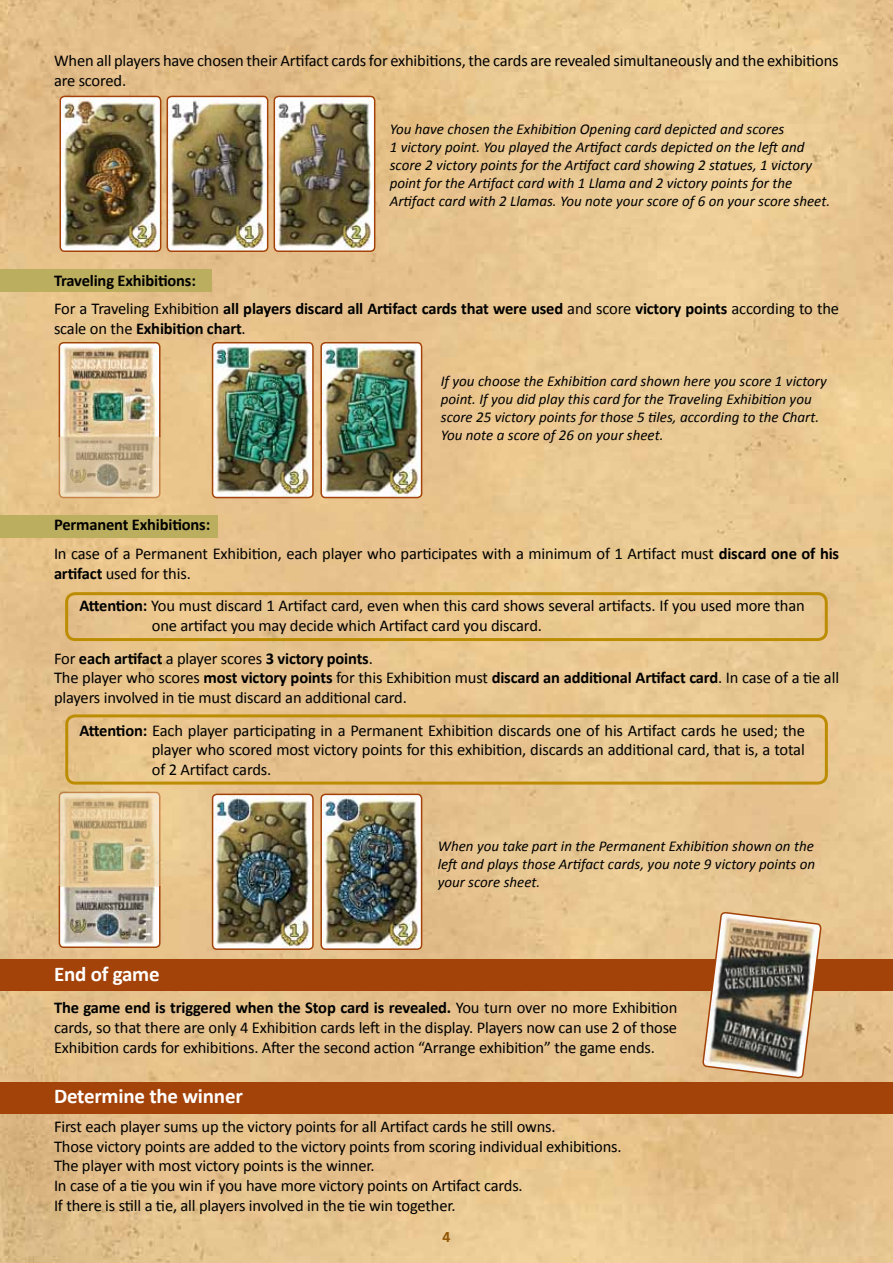
<style>
.page{position:relative;width:893px;height:1263px;background:#fff}
.page>*{position:absolute;margin:0;border:0;box-sizing:border-box;transform-origin:0 0}
.t1{font:700 21px "Calibri";letter-spacing:-.01em;color:#fff}
.t2{font:16.5px/19.8px "Calibri";letter-spacing:-.01em;color:#000}
.t3{font:700 16.5px/28.3px "Calibri";letter-spacing:-.01em;color:#000}
.t4{font:italic 15px/18px "Calibri";color:#000}
.t5{font:700 14.25px "Frutiger";color:#905501}
.s1{font-weight:400}
.s2{font-weight:700}
</style>
<div class="page">
<img style="left:0;top:0;width:893px;height:1263px">
<div style="left:0;top:1082px;width:893px;height:32px;background:#a44309"></div>
<div style="left:0;top:959px;width:893px;height:31px;background:#a44309"></div>
<div style="left:0;top:515px;width:217px;height:22px;background:#bcae5f"></div>
<div style="left:0;top:269px;width:212px;height:23px;background:#bcae5f"></div>
<div style="left:65px;top:592px;width:763px;height:49px;border:3px solid #bc8d03;border-radius:9px"></div>
<div style="left:65px;top:714px;width:763px;height:70px;border:3px solid #bc8d03;border-radius:9px"></div>
<img style="left:167px;top:96px;width:101px;height:155px">
<div style="left:167px;top:96px;width:101px;height:156px;border:2px solid #a44309;border-radius:4px"></div>
<img style="left:274px;top:96px;width:101px;height:155px">
<div style="left:274px;top:96px;width:101px;height:156px;border:2px solid #a44309;border-radius:4px"></div>
<img style="left:60px;top:96px;width:101px;height:155px">
<div style="left:60px;top:96px;width:101px;height:156px;border:2px solid #a44309;border-radius:4px"></div>
<img style="left:213px;top:794px;width:100px;height:153px">
<div style="left:212px;top:794px;width:102px;height:156px;border:2px solid #a44309;border-radius:4px"></div>
<img style="left:321px;top:794px;width:101px;height:155px">
<div style="left:320px;top:794px;width:102px;height:156px;border:2px solid #a44309;border-radius:4px"></div>
<img style="left:701px;top:904px;width:121px;height:178px">
<img style="left:323px;top:343px;width:99px;height:154px">
<div style="left:320px;top:342px;width:102px;height:156px;border:2px solid #a44309;border-radius:4px"></div>
<img style="left:215px;top:345px;width:96px;height:150px">
<div style="left:212px;top:342px;width:102px;height:156px;border:2px solid #a44309;border-radius:4px"></div>
<img style="left:59px;top:342px;width:102px;height:156px">
<img style="left:59px;top:792px;width:102px;height:156px">
<p class="t2" style="left:54px;top:51px;width:786px">When all players have chosen their Artifact cards for exhibitions, the cards are revealed simultaneously and the exhibitions are scored.</p>
<p class="t4" style="left:390px;top:119px;width:442px">You have chosen the Exhibition Opening card depicted and scores<br>1 victory point. You played the Artifact cards depicted on the left and score 2 victory points for the Artifact card showing 2 statues, 1 victory point for the Artifact card with 1 Llama and 2 victory points for the Artifact card with 2 Llamas. You note your score of 6 on your score sheet.</p>
<p class="t3" style="left:54px;top:266px;width:787px">Traveling Exhibitions:<br><span class="s1">For a Traveling Exhibition</span> all players discard all Artifact cards that were used <span class="s1">and score</span> victory points <span class="s1">according to the</span></p>
<p class="t3" style="left:54px;top:314px;width:193px"><span class="s1">scale on the</span> Exhibition chart<span class="s1">.</span></p>
<p class="t4" style="left:441px;top:372px;width:387px">If you choose the Exhibition card shown here you score 1 victory point. If you did play this card for the Traveling Exhibition you score 25 victory points for those 5 tiles, according to the Chart.<br>You note a score of 26 on your sheet.</p>
<p class="t2" style="left:54px;top:511px;width:787px;line-height:28.3px"><span class="s2">Permanent Exhibitions:<br></span>In case of a Permanent Exhibition, each player who participates with a minimum of 1 Artifact must <span class="s2">discard one of his</span></p>
<p class="t2" style="left:80px;top:557px;width:727px;line-height:32.5px;text-indent:-26px"><span class="s2">artifact</span> used for this.<br><span class="s2">Attention:</span> You must discard 1 Artifact card, even when this card shows several artifacts. If you used more than</p>
<p class="t2" style="left:54px;top:609px;width:489px;line-height:32.5px;text-indent:98px">one artifact you may decide which Artifact card you discard.<br>For <span class="s2">each artifact</span> a player scores <span class="s2">3 victory points</span>.</p>
<p class="t2" style="left:54px;top:668px;width:787px">The player who scores <span class="s2">most victory points</span> for this Exhibition must <span class="s2">discard an additional Artifact card</span>. In case of a tie all players involved in tie must discard an additional card.</p>
<p class="t2" style="left:152px;top:720px;width:655px;text-align:justify;text-indent:-72px"><span class="s2">Attention:</span> Each player participating in a Permanent Exhibition discards one of his Artifact cards he used; the player who scored most victory points for this exhibition, discards an additional card, that is, a total of 2 Artifact cards.</p>
<p class="t4" style="left:438px;top:837px;width:379px;text-align:justify">When you take part in the Permanent Exhibition shown on the left and plays those Artifact cards, you note 9 victory points on your score sheet.</p>
<p class="t1" style="left:54px;top:960px;width:107px">End of game</p>
<p class="t2" style="left:54px;top:998px;width:625px;text-align:justify"><span class="s2">The game end is triggered when the Stop card is revealed.</span> You turn over no more Exhibition cards, so that there are only 4 Exhibition cards left in the display. Players now can use 2 of those Exhibition cards for exhibitions. After the second action “Arrange exhibition” the game ends.</p>
<p class="t1" style="left:54px;top:1083px;width:190px">Determine the winner</p>
<p class="t2" style="left:54px;top:1116px;width:569px">First each player sums up the victory points for all Artifact cards he still owns.<br>Those victory points are added to the victory points from scoring individual exhibitions.<br>The player with most victory points is the winner.<br>In case of a tie you win if you have more victory points on Artifact cards.<br>If there is still a tie, all players involved in the tie win together.</p>
<p class="t5" style="left:442px;top:1229px;width:9px">4</p>
</div>
